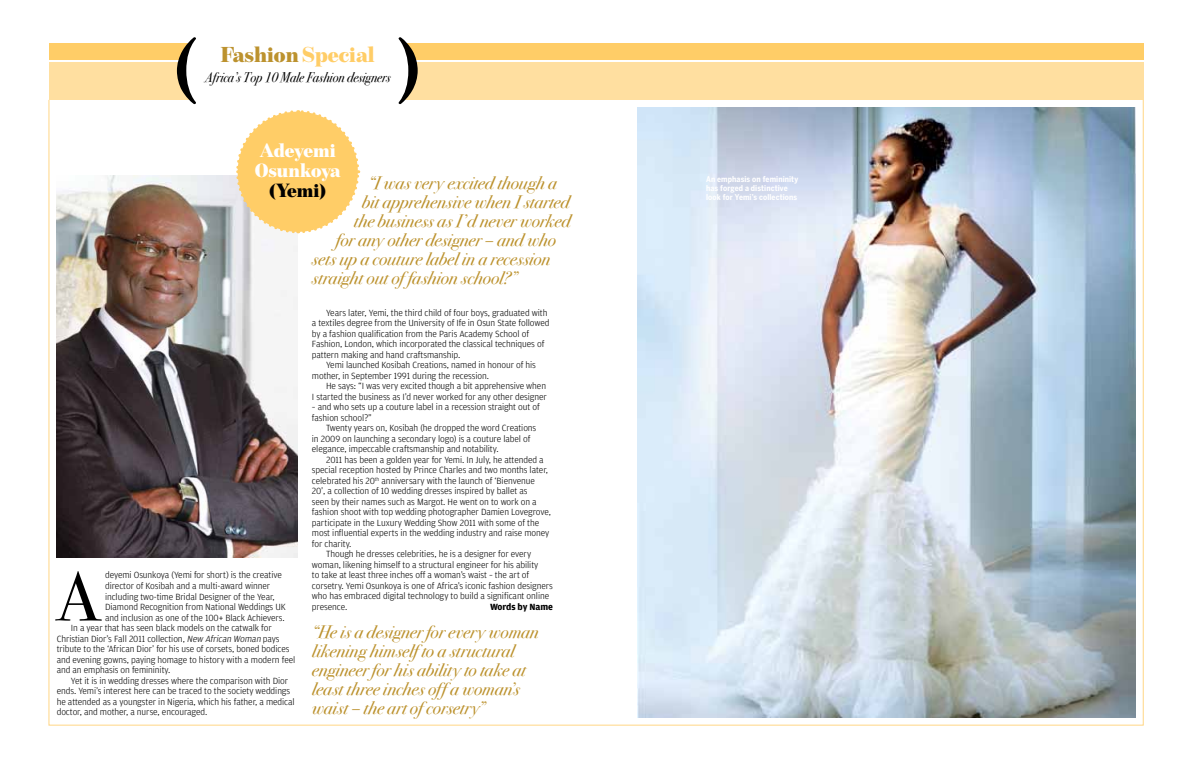
<style>
.page{position:relative;width:1191px;height:766px;background:#fff}
.page>*{position:absolute;margin:0;border:0;box-sizing:border-box;transform-origin:0 0}
.t1{font:700 72.6px "Adobe Caslon Pro";color:#000}
.t2{font:69.8px "Bodoni Svty Two ITCTT Book";color:#000}
.t3{font:900 22px "Benton Mod Disp";color:#bc922e}
.t4{font:900 19.5px/20px "Benton Mod Disp";color:#fff}
.t5{font:900 19.5px "Benton Mod Disp";color:#000}
.t6{font:18px/19px "Bodoni Svty Two ITCTT Book Ita";color:#bc922e}
.t7{font:14px "Bodoni Svty Two ITCTT Book Ita";color:#000;scale:.9 1}
.t8{font:300 9.5px/10.5px "Amplitude";letter-spacing:-.01em;color:#000}
.t9{font:700 9.5px "Amplitude";letter-spacing:-.01em;color:#000}
.t10{font:700 8px/9px "Benton Sans Cond";letter-spacing:.01em;color:#fff}
.s1{color:#ffcd67}
.s2{font-style:italic}
</style>
<div class="page">
<img style="left:57px;top:176px;width:241px;height:381px">
<svg style="left:235px;top:110px;width:126px;height:125px"></svg>
<img style="left:637px;top:108px;width:499px;height:609px">
<div style="left:49px;top:44px;width:1094px;height:16px;background:#ffcd67"></div>
<div style="left:49px;top:63px;width:1094px;height:37px;background:#ffdfa0"></div>
<div style="left:181px;top:43px;width:230px;height:57px;background:#fff"></div>
<h1 class="t1" style="left:174px;top:32px;width:25px">(</h1>
<h1 class="t1" style="left:396px;top:32px;width:25px">)</h1>
<h3 class="t3" style="left:221px;top:42px;width:156px">Fashion <span class="s1">Special</span></h3>
<h3 class="t7" style="left:205px;top:65px;width:208px">Africa’s Top 10 Male Fashion designers</h3>
<h3 class="t4" style="left:255px;top:140px;width:88px">Adeyemi<br>Osunkoya</h3>
<h3 class="t5" style="left:269px;top:179px;width:58px">(Yemi)</h3>
<h3 class="t6" style="left:368px;top:172px;width:190px">“I was very excited though a</h3>
<h3 class="t6" style="left:362px;top:191px;width:209px">bit apprehensive when I started</h3>
<h3 class="t6" style="left:354px;top:210px;width:218px">the business as I’ d never worked</h3>
<h3 class="t6" style="left:336px;top:229px;width:222px">for any other designer – and who</h3>
<h3 class="t6" style="left:312px;top:248px;width:240px">sets up a couture label in a recession</h3>
<h3 class="t6" style="left:312px;top:267px;width:206px">straight out of fashion school?”</h3>
<h2 class="t2" style="left:57px;top:539px;width:44px">A</h2>
<p class="t8" style="left:105px;top:570px;width:178px">deyemi Osunkoya (Yemi for short) is the creative</p>
<p class="t8" style="left:105px;top:580px;width:167px">director of Kosibah and a multi-award winner</p>
<p class="t8" style="left:105px;top:591px;width:171px">including two-time Bridal Designer of the Year,</p>
<p class="t8" style="left:105px;top:601px;width:182px">Diamond Recognition from National Weddings UK</p>
<p class="t8" style="left:105px;top:612px;width:181px">and inclusion as one of the 100+ Black Achievers.</p>
<p class="t8" style="left:71px;top:622px;width:202px">In a year that has seen black models on the catwalk for</p>
<p class="t8" style="left:57px;top:633px;width:224px">Christian Dior’s Fall 2011 collection, <span class="s2">New African Woman</span> pays</p>
<p class="t8" style="left:57px;top:643px;width:234px">tribute to the ‘African Dior’ for his use of corsets, boned bodices</p>
<p class="t8" style="left:57px;top:654px;width:240px">and evening gowns, paying homage to history with a modern feel</p>
<p class="t8" style="left:57px;top:664px;width:115px">and an emphasis on femininity.</p>
<p class="t8" style="left:71px;top:675px;width:219px">Yet it is in wedding dresses where the comparison with Dior</p>
<p class="t8" style="left:57px;top:685px;width:235px">ends. Yemi’s interest here can be traced to the society weddings</p>
<p class="t8" style="left:57px;top:696px;width:239px">he attended as a youngster in Nigeria, which his father, a medical</p>
<p class="t8" style="left:57px;top:706px;width:152px">doctor, and mother, a nurse, encouraged.</p>
<p class="t8" style="left:312px;top:307px;width:239px;text-indent:14px">Years later, Yemi, the third child of four boys, graduated with a textiles degree from the University of Ife in Osun State followed by a fashion qualification from the Paris Academy School of Fashion, London, which incorporated the classical techniques of pattern making and hand craftsmanship.</p>
<p class="t8" style="left:312px;top:360px;width:226px;text-indent:14px">Yemi launched Kosibah Creations, named in honour of his mother, in September 1991 during the recession.</p>
<p class="t8" style="left:312px;top:381px;width:236px;text-align:right">He says: “I was very excited though a bit apprehensive when<br>I started the business as I’d never worked for any other designer</p>
<p class="t8" style="left:312px;top:402px;width:229px">– and who sets up a couture label in a recession straight out of fashion school?”</p>
<p class="t8" style="left:312px;top:423px;width:226px;text-indent:14px">Twenty years on, Kosibah (he dropped the word Creations in 2009 on launching a secondary logo) is a couture label of elegance, impeccable craftsmanship and notability.</p>
<p class="t8" style="left:326px;top:454px;width:219px">2011 has been a golden year for Yemi. In July, he attended a</p>
<p class="t8" style="left:312px;top:465px;width:238px">special reception hosted by Prince Charles and two months later,</p>
<p class="t8" style="left:312px;top:475px;width:224px">celebrated his 20<sup>th</sup> anniversary with the launch of ‘Bienvenue</p>
<p class="t8" style="left:312px;top:486px;width:217px">20’, a collection of 10 wedding dresses inspired by ballet as</p>
<p class="t8" style="left:312px;top:496px;width:226px">seen by their names such as Margot. He went on to work on a</p>
<p class="t8" style="left:312px;top:507px;width:240px">fashion shoot with top wedding photographer Damien Lovegrove,</p>
<p class="t8" style="left:312px;top:517px;width:229px">participate in the Luxury Wedding Show 2011 with some of the</p>
<p class="t8" style="left:312px;top:528px;width:239px">most influential experts in the wedding industry and raise money</p>
<p class="t8" style="left:312px;top:538px;width:41px">for charity.</p>
<p class="t8" style="left:326px;top:549px;width:207px">Though he dresses celebrities, he is a designer for every</p>
<p class="t8" style="left:312px;top:559px;width:228px">woman, likening himself to a structural engineer for his ability</p>
<p class="t8" style="left:312px;top:570px;width:219px">to take at least three inches off a woman’s waist – the art of</p>
<p class="t8" style="left:312px;top:580px;width:242px">corsetry. Yemi Osunkoya is one of Africa’s iconic fashion designers</p>
<p class="t8" style="left:312px;top:591px;width:239px">who has embraced digital technology to build a significant online</p>
<p class="t8" style="left:312px;top:601px;width:37px">presence.</p>
<p class="t9" style="left:490px;top:601px;width:64px">Words by Name</p>
<h3 class="t6" style="left:312px;top:620px;width:228px">“He is a designer for every woman likening himself to a structural engineer for his ability to take at least three inches off a woman’s waist – the art of corsetry”</h3>
<p class="t10" style="left:706px;top:175px;width:94px">An emphasis on femininity has forged a distinctive look for Yemi’s collections</p>
</div>
